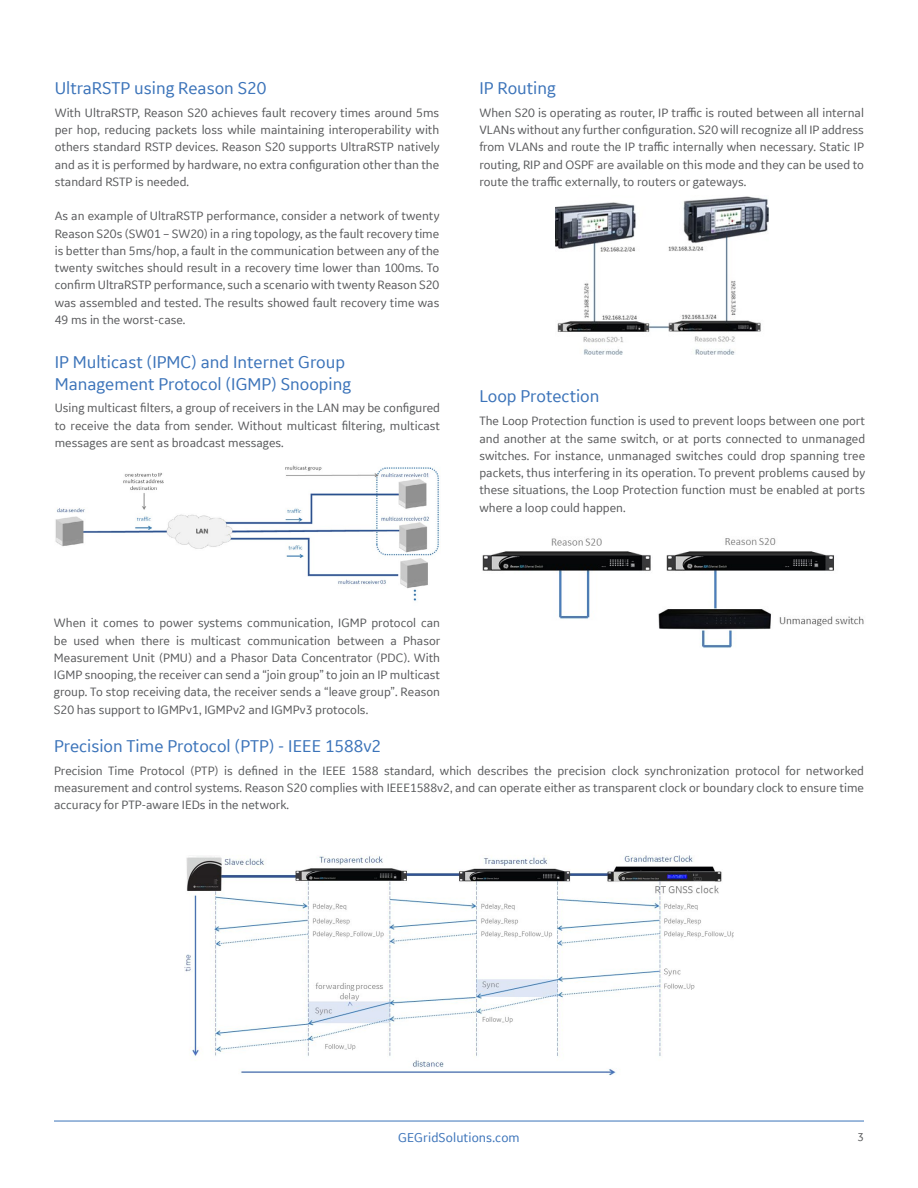
<style>
.page{position:relative;width:918px;height:1188px;background:#fff}
.page>*{position:absolute;margin:0;border:0;box-sizing:border-box;transform-origin:0 0}
.t1{font:18px/21.6px "GE Inspira Sans";color:#3b73b9}
.t2{font:13.5px "GE Inspira Sans";letter-spacing:.005em;color:#3b73b9}
.t3{font:12.75px/17.2px "GE Inspira Sans";color:#58595b;text-align:justify}
.t4{font:12px "GE Inspira Sans";color:#58595b}
</style>
<div class="page">
<hr style="left:54px;top:1121px;width:810px;height:1px;background:#3b73b9">
<img style="left:55px;top:465px;width:385px;height:136px">
<img style="left:184px;top:855px;width:550px;height:221px">
<img style="left:555px;top:196px;width:213px;height:159px">
<img style="left:482px;top:538px;width:382px;height:110px">
<h1 class="t1" style="left:55px;top:77px;width:213px">UltraRSTP using Reason S20</h1>
<p class="t3" style="left:55px;top:104px;width:386px">With UltraRSTP, Reason S20 achieves fault recovery times around 5ms per hop, reducing packets loss while maintaining interoperability with others standard RSTP devices. Reason S20 supports UltraRSTP natively and as it is performed by hardware, no extra configuration other than the standard RSTP is needed.</p>
<p class="t3" style="left:55px;top:207px;width:386px">As an example of UltraRSTP performance, consider a network of twenty Reason S20s (SW01 – SW20) in a ring topology, as the fault recovery time is better than 5ms/hop, a fault in the communication between any of the twenty switches should result in a recovery time lower than 100ms. To confirm UltraRSTP performance, such a scenario with twenty Reason S20 was assembled and tested. The results showed fault recovery time was 49 ms in the worst-case.</p>
<h1 class="t1" style="left:55px;top:351px;width:298px">IP Multicast (IPMC) and Internet Group<br>Management Protocol (IGMP) Snooping</h1>
<p class="t3" style="left:55px;top:399px;width:387px">Using multicast filters, a group of receivers in the LAN may be configured to receive the data from sender. Without multicast filtering, multicast messages are sent as broadcast messages.</p>
<h1 class="t1" style="left:479px;top:77px;width:78px">IP Routing</h1>
<p class="t3" style="left:479px;top:104px;width:386px">When S20 is operating as router, IP traffic is routed between all internal VLANs without any further configuration. S20 will recognize all IP address from VLANs and route the IP traffic internally when necessary. Static IP routing, RIP and OSPF are available on this mode and they can be used to route the traffic externally, to routers or gateways.</p>
<h1 class="t1" style="left:479px;top:385px;width:122px">Loop Protection</h1>
<p class="t3" style="left:479px;top:412px;width:387px">The Loop Protection function is used to prevent loops between one port and another at the same switch, or at ports connected to unmanaged switches. For instance, unmanaged switches could drop spanning tree packets, thus interfering in its operation. To prevent problems caused by these situations, the Loop Protection function must be enabled at ports where a loop could happen.</p>
<p class="t3" style="left:54px;top:614px;width:388px">When it comes to power systems communication, IGMP protocol can be used when there is multicast communication between a Phasor Measurement Unit (PMU) and a Phasor Data Concentrator (PDC). With IGMP snooping, the receiver can send a “join group” to join an IP multicast group. To stop receiving data, the receiver sends a “leave group”. Reason S20 has support to IGMPv1, IGMPv2 and IGMPv3 protocols.</p>
<h1 class="t1" style="left:54px;top:735px;width:329px">Precision Time Protocol (PTP) - IEEE 1588v2</h1>
<p class="t3" style="left:54px;top:761px;width:812px">Precision Time Protocol (PTP) is defined in the IEEE 1588 standard, which describes the precision clock synchronization protocol for networked measurement and control systems. Reason S20 complies with IEEE1588v2, and can operate either as transparent clock or boundary clock to ensure time accuracy for PTP-aware IEDs in the network.</p>
<p class="t2" style="left:398px;top:1130px;width:123px">GEGridSolutions.com</p>
<p class="t4" style="left:858px;top:1130px;width:8px">3</p>
</div>
